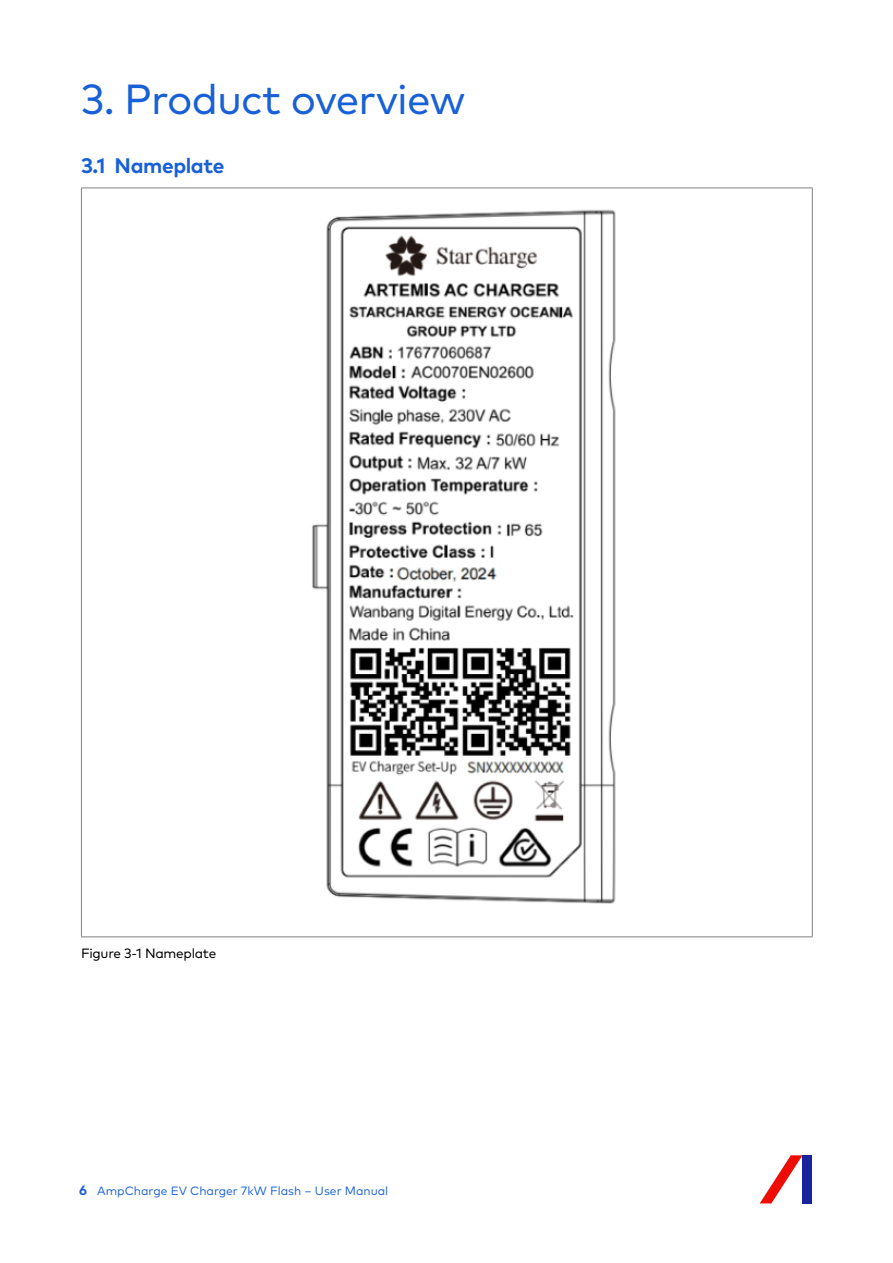
<style>
.page{position:relative;width:893px;height:1263px;background:#fff}
.page>*{position:absolute;margin:0;border:0;box-sizing:border-box;transform-origin:0 0}
.Page_Headings_New{font:42px "Mark OT";letter-spacing:-.02em;color:#1860d8}
.Subheadings_Bold{font:700 21px "Mark OT";letter-spacing:-.02em;color:#1860d8}
.Paragraph_9pt_Black{font:13.5px "Mark OT";letter-spacing:-.02em;color:#000}
.t1{font:12px "Mark OT";color:#1860d8}
.s1{font-weight:700;font-size:13.5px}
</style>
<div class="page">
<div style="left:802px;top:1155px;width:10px;height:48px;background:#17249c"></div>
<svg style="left:760px;top:1155px;width:42px;height:48px"></svg>
<hr style="left:81px;top:188px;width:732px;height:1px;background:#808080">
<hr style="left:81px;top:188px;width:1px;height:748px;background:#808080">
<hr style="left:812px;top:188px;width:1px;height:748px;background:#808080">
<hr style="left:81px;top:936px;width:732px;height:1px;background:#808080">
<img style="left:312px;top:209px;width:304px;height:695px">
<p class="Page_Headings_New" style="left:81px;top:73px;width:386px">3. Product overview</p>
<p class="Subheadings_Bold" style="left:81px;top:152px;width:145px">3.1 Nameplate</p>
<p class="Paragraph_9pt_Black" style="left:81px;top:944px;width:137px">Figure 3-1 Nameplate</p>
<p class="t1" style="left:79px;top:1183px;width:310px"><span class="s1">6</span> AmpCharge EV Charger 7kW Flash – User Manual</p>
</div>
